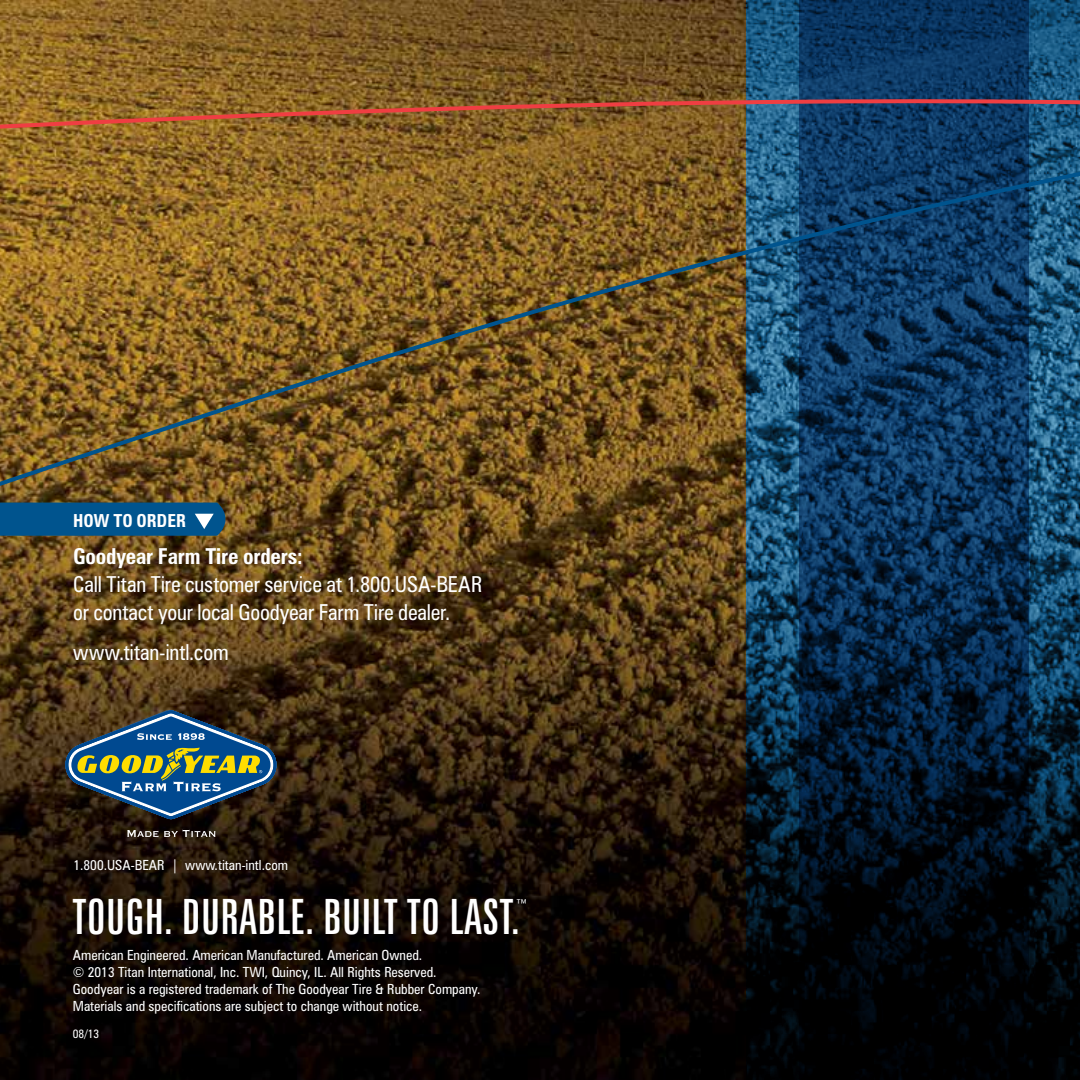
<style>
.page{position:relative;width:1080px;height:1080px;background:#fff}
.page>*{position:absolute;margin:0;border:0;box-sizing:border-box;transform-origin:0 0}
.t1{font:extra-condensed 48.8px "Zurich BT";letter-spacing:.005em;color:#fff}
.t2{font:condensed 22px/28px "Zurich BT";letter-spacing:-.01em;color:#fff}
.t3{font:700 condensed 22px "Zurich BT";letter-spacing:-.005em;color:#fff}
.t4{font:700 condensed 18px "Zurich BT";color:#fff}
.t5{font:extra-condensed 16.6px "Zurich BT";color:#fff}
.t6{font:condensed 14px/16.8px "Zurich BT";color:#fff}
.t7{font:condensed 12px "Zurich BT";color:#fff}
</style>
<div class="page">
<img style="left:0;top:0;width:746px;height:1080px">
<svg style="left:746px;top:0;width:334px;height:1080px;background:#0a293d"></svg>
<svg style="left:799px;top:0;width:230px;height:1080px;background:#03172c"></svg>
<svg style="left:127px;top:830px;width:88px;height:7px"></svg>
<svg style="left:65px;top:710px;width:211px;height:109px;background:#3f585d"></svg>
<svg style="left:0;top:503px;width:228px;height:33px;background:#08578c"></svg>
<img style="left:0;top:43px;width:1080px;height:451px">
<svg style="left:0;top:52px;width:1080px;height:167px;background:#68583a"></svg>
<p class="t4" style="left:73px;top:509px;width:110px">how to order</p>
<h2 class="t3" style="left:73px;top:543px;width:231px">Goodyear Farm Tire orders:</h2>
<h2 class="t2" style="left:73px;top:570px;width:411px">Call Titan Tire customer service at 1.800.USA-BEAR or contact your local Goodyear Farm Tire dealer.</h2>
<h2 class="t2" style="left:73px;top:638px;width:157px">www.titan-intl.com</h2>
<p class="t6" style="left:74px;top:856px;width:216px">1.800.USA-BEAR | www.titan-intl.com</p>
<h1 class="t1" style="left:73px;top:889px;width:448px">TOUGH. DURABLE. BUILT TO LAST.</h1>
<p class="t5" style="left:515px;top:896px;width:15px">™</p>
<p class="t6" style="left:73px;top:947px;width:409px">American Engineered. American Manufactured. American Owned.<br>© 2013 Titan International, Inc. TWI, Quincy, IL. All Rights Reserved.<br>Goodyear is a registered trademark of The Goodyear Tire &amp; Rubber Company.<br>Materials and specifications are subject to change without notice.</p>
<p class="t7" style="left:73px;top:1027px;width:28px">08/13</p>
</div>
